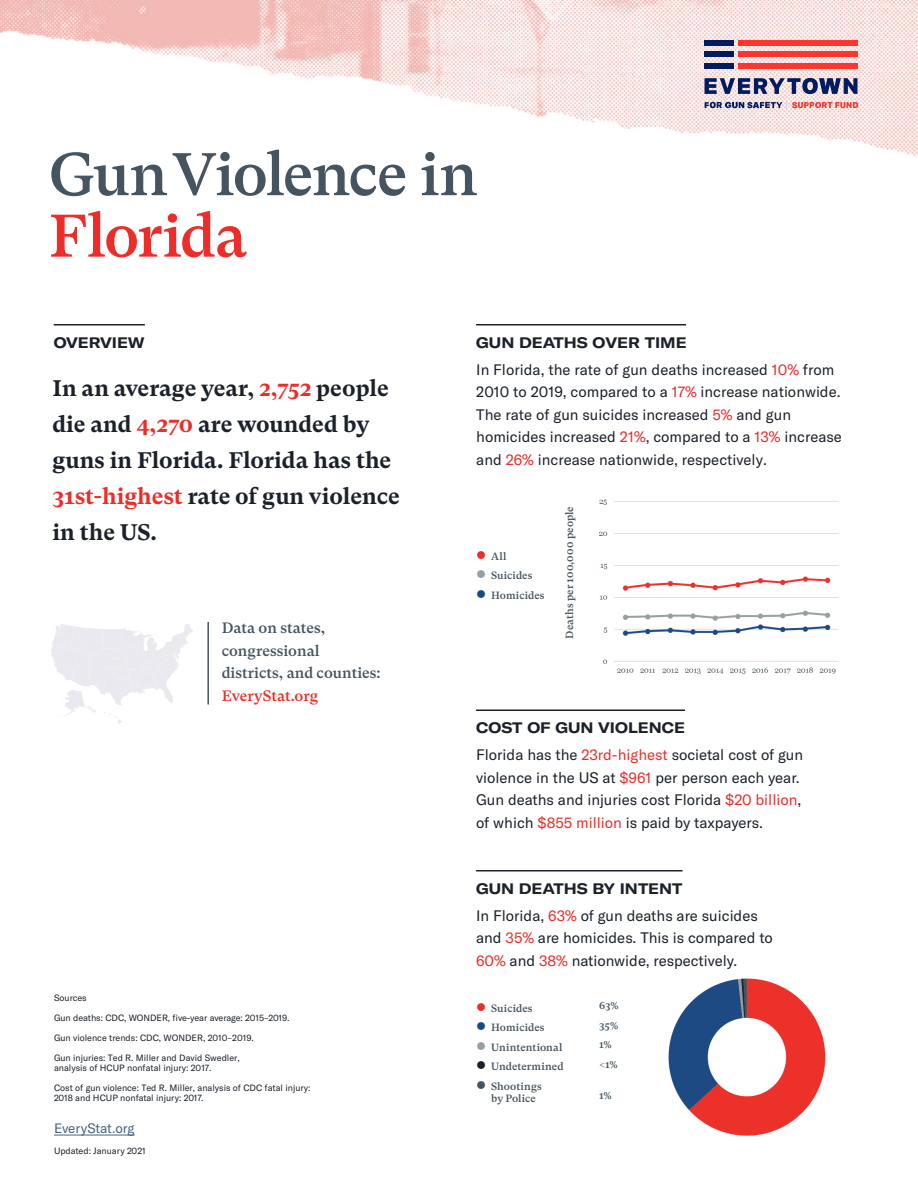
<style>
.page{position:relative;width:918px;height:1188px;background:#fff}
.page>*{position:absolute;margin:0;border:0;box-sizing:border-box;transform-origin:0 0}
.t1{font:500 60px/61.5px "GT Super Text";letter-spacing:-.025em;color:#45545f}
.Intro{font:700 22.5px/36px "GT Super Text";color:#1b212a}
.Body_Copy_Super_Text{font:15px/22.5px "GT America";color:#1b212a}
.callout_2{font:500 15px/22.5px "GT Super Text";color:#45545f}
.subhead{font:700 expanded 15px "GT America";color:#1b212a}
.mouse_type{font:13.5px "GT America";letter-spacing:-.005em;color:#48637e}
.X-axis_bar_label{font:500 10.5px/12px "GT Super Text";letter-spacing:.005em;color:#45545f}
.legend{font:500 10.5px "GT Super Text";letter-spacing:.005em;color:#45545f}
.mouse_type-2{font:9px/10.2px "GT America";color:#1b212a}
.s1{color:#ec2d29}
.s2{font-weight:700;font-stretch:expanded}
.s3{color:#979fa2}
.s4{color:#154b83}
.s5{color:#1b212a}
</style>
<div class="page">
<hr style="left:476px;top:324px;width:210px;height:1px;background:#1b212a">
<hr style="left:476px;top:709px;width:209px;height:2px;background:#1b212a">
<hr style="left:476px;top:870px;width:207px;height:1px;background:#1b212a">
<img style="left:600px;top:499px;width:239px;height:175px">
<img style="left:668px;top:978px;width:158px;height:158px">
<hr style="left:54px;top:324px;width:91px;height:1px;background:#1b212a">
<img style="left:0;top:0;width:918px;height:157px">
<hr style="left:207px;top:622px;width:2px;height:83px;background:#45545f">
<svg style="left:51px;top:624px;width:142px;height:100px"></svg>
<div style="left:738px;top:63px;width:120px;height:5px;background:#ff352e"></div>
<div style="left:738px;top:52px;width:120px;height:5px;background:#ff352e"></div>
<div style="left:738px;top:40px;width:120px;height:5px;background:#ff352e"></div>
<div style="left:705px;top:63px;width:29px;height:5px;background:#001c60"></div>
<div style="left:705px;top:52px;width:29px;height:5px;background:#001c60"></div>
<div style="left:705px;top:40px;width:29px;height:5px;background:#001c60"></div>
<svg style="left:705px;top:78px;width:153px;height:16px;background:#6e7499"></svg>
<svg style="left:705px;top:102px;width:153px;height:7px"></svg>
<hr style="left:54px;top:1135px;width:81px;height:1px;background:#48637e">
<p class="t1" style="left:49px;top:144px;width:431px">Gun Violence in<br><span class="s1">Florida</span></p>
<p class="subhead" style="left:54px;top:333px;width:93px">OVERVIEW</p>
<p class="Intro" style="left:52px;top:370px;width:349px">In an average year, <span class="s1">2,752</span> people die and <span class="s1">4,270</span> are wounded by guns in Florida. Florida has the<br><span class="s1">31st-highest</span> rate of gun violence in the US.</p>
<p class="callout_2" style="left:222px;top:617px;width:161px">Data on states, congressional districts, and counties:<br><span class="s1">EveryStat.org</span></p>
<p class="mouse_type-2" style="left:54px;top:993px;width:34px">Sources</p>
<p class="mouse_type-2" style="left:54px;top:1009px;width:237px;line-height:19.5px">Gun deaths: CDC, WONDER, five-year average: 2015–2019.<br>Gun violence trends: CDC, WONDER, 2010–2019.</p>
<p class="mouse_type-2" style="left:54px;top:1053px;width:187px">Gun injuries: Ted R. Miller and David Swedler, analysis of HCUP nonfatal injury: 2017.</p>
<p class="mouse_type-2" style="left:54px;top:1083px;width:258px">Cost of gun violence: Ted R. Miller, analysis of CDC fatal injury:<br>2018 and HCUP nonfatal injury: 2017.</p>
<p class="mouse_type" style="left:54px;top:1120px;width:82px">EveryStat.org</p>
<p class="mouse_type-2" style="left:54px;top:1146px;width:93px">Updated: January 2021</p>
<p class="Body_Copy_Super_Text" style="left:476px;top:329px;width:360px;line-height:27px"><span class="s2">GUN DEATHS OVER TIME<br></span>In Florida, the rate of gun deaths increased <span class="s1">10%</span> from</p>
<p class="Body_Copy_Super_Text" style="left:476px;top:381px;width:367px">2010 to 2019, compared to a <span class="s1">17%</span> increase nationwide.<br>The rate of gun suicides increased <span class="s1">5%</span> and gun homicides increased <span class="s1">21%</span>, compared to a <span class="s1">13%</span> increase and <span class="s1">26%</span> increase nationwide, respectively.</p>
<p class="legend" style="left:476px;top:550px;width:32px"><span class="s1">●</span> All</p>
<p class="legend" style="left:476px;top:570px;width:58px"><span class="s3">●</span> Suicides</p>
<p class="legend" style="left:476px;top:589px;width:70px"><span class="s4">●</span> Homicides</p>
<p class="X-axis_bar_label" style="left:564px;top:639px;width:134px;rotate:-90deg">Deaths per 100,000 people</p>
<p class="subhead" style="left:476px;top:719px;width:210px">COST OF GUN VIOLENCE</p>
<p class="Body_Copy_Super_Text" style="left:476px;top:744px;width:329px">Florida has the <span class="s1">23rd-highest</span> societal cost of gun violence in the US at <span class="s1">$961</span> per person each year.<br>Gun deaths and injuries cost Florida <span class="s1">$20 billion</span>, of which <span class="s1">$855 million</span> is paid by taxpayers.</p>
<p class="subhead" style="left:476px;top:879px;width:208px">GUN DEATHS BY INTENT</p>
<p class="Body_Copy_Super_Text" style="left:476px;top:904px;width:298px">In Florida, <span class="s1">63%</span> of gun deaths are suicides and <span class="s1">35%</span> are homicides. This is compared to<br><span class="s1">60%</span> and <span class="s1">38%</span> nationwide, respectively.</p>
<p class="legend" style="left:599px;top:1000px;width:21px">63%</p>
<p class="legend" style="left:599px;top:1019px;width:21px">35%</p>
<p class="legend" style="left:599px;top:1039px;width:14px">1%</p>
<p class="legend" style="left:599px;top:1058px;width:20px">&lt;1%</p>
<p class="legend" style="left:599px;top:1090px;width:14px">1%</p>
<p class="X-axis_bar_label" style="left:476px;top:1002px;width:58px"><span class="s1">●</span> Suicides</p>
<p class="X-axis_bar_label" style="left:476px;top:1022px;width:70px"><span class="s4">●</span> Homicides</p>
<p class="X-axis_bar_label" style="left:476px;top:1041px;width:88px"><span class="s3">●</span> Unintentional</p>
<p class="X-axis_bar_label" style="left:476px;top:1061px;width:89px"><span class="s5">●</span> Undetermined</p>
<p class="X-axis_bar_label" style="left:491px;top:1080px;width:52px;text-indent:-15px">● Shootings by Police</p>
</div>
